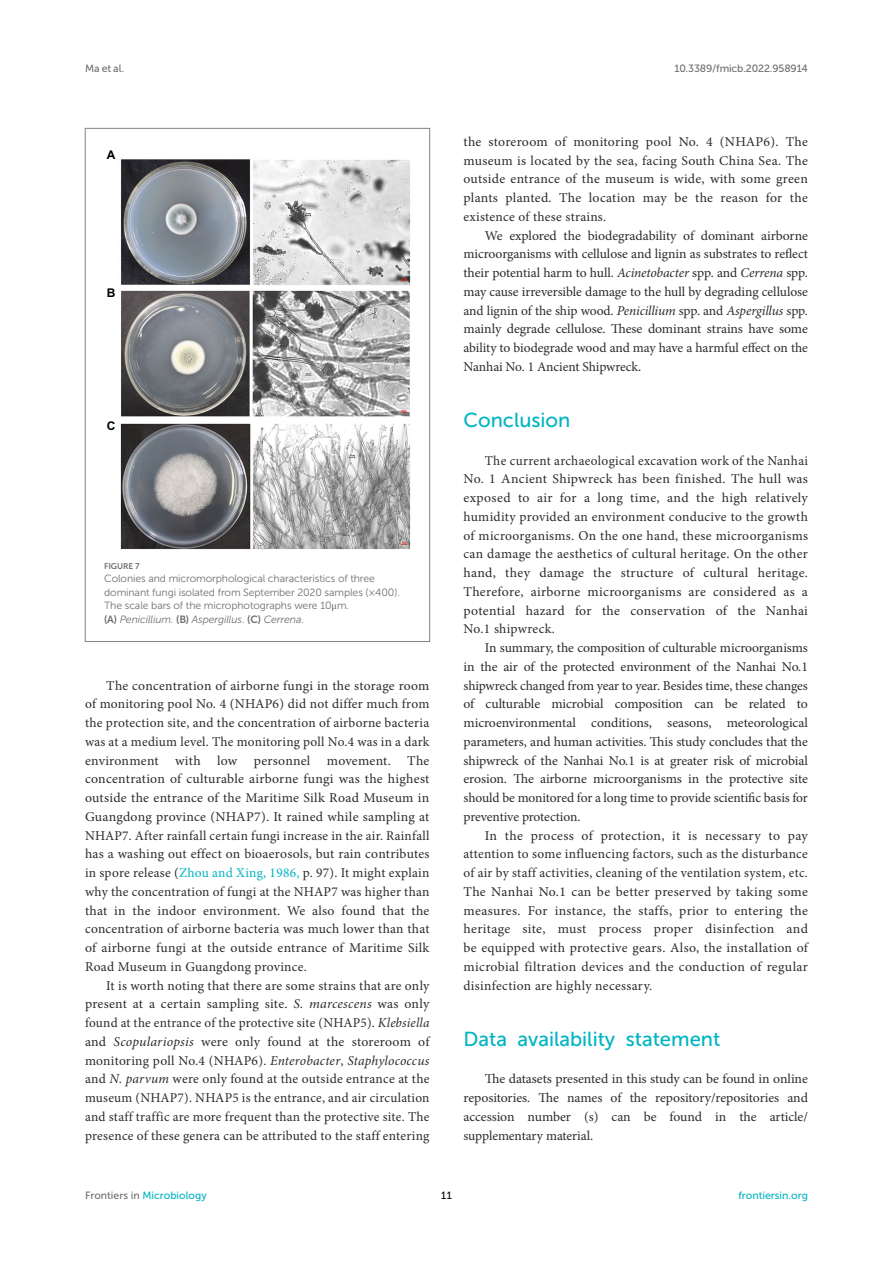
<style>
.page{position:relative;width:893px;height:1263px;background:#fff}
.page>*{position:absolute;margin:0;border:0;box-sizing:border-box;transform-origin:0 0}
.HEAD_1{font:20.25px "Museo Sans 500";color:#00b4c4}
.TEXT{font:13.5px/18.8px "Minion Pro";letter-spacing:.015em;color:#2b2b2a;text-align:justify}
.TEXT_FLUSH{font:13.5px/18.8px "Minion Pro";letter-spacing:.005em;color:#2b2b2a;text-align:justify}
.t1{font:700 12px "Arial";color:#000}
.FIG_LEG{font:10.5px/13.5px "Museo Sans 300";letter-spacing:-.01em;color:#706f70}
.t2{font:10.5px "Museo Sans 500";color:#00b4c4}
.t3{font:10.5px "Museo Sans 500";letter-spacing:-.015em;color:#706f70}
.t4{font:10.5px "Museo Sans 500";color:#000}
.FIG_HD{font:8.25px "Museo Sans 700";letter-spacing:-.01em;color:#706f70}
.s1{font-family:"STIX General"}
.s2{font-family:"Museo Sans 700"}
.s3{font-style:italic}
.s4{color:#00b4c4}
.s5{color:#706f70}
</style>
<div class="page">
<img style="left:120px;top:159px;width:290px;height:391px">
<p class="t3" style="left:85px;top:63px;width:40px">Ma et al.</p>
<p class="t3" style="left:674px;top:63px;width:135px">10.3389/fmicb.2022.958914</p>
<p class="t1" style="left:107px;top:146px;width:10px">A</p>
<p class="t1" style="left:107px;top:284px;width:10px">B</p>
<p class="t1" style="left:107px;top:417px;width:10px">C</p>
<p class="FIG_HD" style="left:104px;top:561px;width:37px">FIGURE 7</p>
<p class="FIG_LEG" style="left:104px;top:572px;width:297px">Colonies and micromorphological characteristics of three dominant fungi isolated from September 2020 samples (×400).<br>The scale bars of the microphotographs were 10 <span class="s1">μ</span>m.<br><span class="s2">(A)</span> <span class="s3">Penicillium.</span> <span class="s2">(B)</span> <span class="s3">Aspergillus</span>. <span class="s2">(C)</span> <span class="s3">Cerrena</span>.</p>
<p class="TEXT" style="left:85px;top:676px;width:346px;text-indent:21px">The concentration of airborne fungi in the storage room of monitoring pool No. 4 (NHAP6) did not differ much from the protection site, and the concentration of airborne bacteria was at a medium level. The monitoring poll No.4 was in a dark environment with low personnel movement. The concentration of culturable airborne fungi was the highest outside the entrance of the Maritime Silk Road Museum in Guangdong province (NHAP7). It rained while sampling at NHAP7. After rainfall certain fungi increase in the air. Rainfall has a washing out effect on bioaerosols, but rain contributes in spore release (<span class="s4">Zhou and Xing, 1986,</span> p. 97). It might explain why the concentration of fungi at the NHAP7 was higher than that in the indoor environment. We also found that the concentration of airborne bacteria was much lower than that of airborne fungi at the outside entrance of Maritime Silk Road Museum in Guangdong province.</p>
<p class="TEXT" style="left:85px;top:976px;width:346px;text-indent:21px">It is worth noting that there are some strains that are only present at a certain sampling site. <span class="s3">S. marcescens</span> was only found at the entrance of the protective site (NHAP5). <span class="s3">Klebsiella </span>and <span class="s3">Scopulariopsis</span> were only found at the storeroom of monitoring poll No.4 (NHAP6). <span class="s3">Enterobacter</span>, <span class="s3">Staphylococcus </span>and <span class="s3">N. parvum</span> were only found at the outside entrance at the museum (NHAP7). NHAP5 is the entrance, and air circulation and staff traffic are more frequent than the protective site. The presence of these genera can be attributed to the staff entering</p>
<p class="TEXT" style="left:463px;top:132px;width:346px">the storeroom of monitoring pool No. 4 (NHAP6). The museum is located by the sea, facing South China Sea. The outside entrance of the museum is wide, with some green plants planted. The location may be the reason for the existence of these strains.</p>
<p class="TEXT" style="left:463px;top:226px;width:346px;text-indent:21px">We explored the biodegradability of dominant airborne microorganisms with cellulose and lignin as substrates to reflect their potential harm to hull. <span class="s3">Acinetobacter</span> spp. and <span class="s3">Cerrena</span> spp. may cause irreversible damage to the hull by degrading cellulose and lignin of the ship wood. <span class="s3">Penicillium</span> spp. and <span class="s3">Aspergillus</span> spp. mainly degrade cellulose. These dominant strains have some ability to biodegrade wood and may have a harmful effect on the Nanhai No. 1 Ancient Shipwreck.</p>
<p class="HEAD_1" style="left:463px;top:409px;width:108px">Conclusion</p>
<p class="TEXT_FLUSH" style="left:463px;top:451px;width:346px;text-indent:21px">The current archaeological excavation work of the Nanhai No. 1 Ancient Shipwreck has been finished. The hull was exposed to air for a long time, and the high relatively humidity provided an environment conducive to the growth of microorganisms. On the one hand, these microorganisms can damage the aesthetics of cultural heritage. On the other hand, they damage the structure of cultural heritage.<br>Therefore, airborne microorganisms are considered as a potential hazard for the conservation of the Nanhai No.1 shipwreck.</p>
<p class="TEXT" style="left:463px;top:638px;width:346px;text-indent:21px">In summary, the composition of culturable microorganisms in the air of the protected environment of the Nanhai No.1 shipwreck changed from year to year. Besides time, these changes of culturable microbial composition can be related to microenvironmental conditions, seasons, meteorological parameters, and human activities. This study concludes that the shipwreck of the Nanhai No.1 is at greater risk of microbial erosion. The airborne microorganisms in the protective site should be monitored for a long time to provide scientific basis for preventive protection.</p>
<p class="TEXT" style="left:463px;top:826px;width:346px;text-indent:21px">In the process of protection, it is necessary to pay attention to some influencing factors, such as the disturbance of air by staff activities, cleaning of the ventilation system, etc.<br>The Nanhai No.1 can be better preserved by taking some measures. For instance, the staffs, prior to entering the heritage site, must process proper disinfection and be equipped with protective gears. Also, the installation of microbial filtration devices and the conduction of regular disinfection are highly necessary.</p>
<p class="HEAD_1" style="left:463px;top:1028px;width:258px">Data availability statement</p>
<p class="TEXT_FLUSH" style="left:463px;top:1070px;width:346px;text-indent:21px">The datasets presented in this study can be found in online repositories. The names of the repository/repositories and accession number (s) can be found in the article/ supplementary material.</p>
<p class="t2" style="left:85px;top:1190px;width:123px"><span class="s5">Frontiers in</span> Microbiology</p>
<p class="t4" style="left:441px;top:1190px;width:12px">11</p>
<p class="t2" style="left:738px;top:1190px;width:71px">frontiersin.org</p>
</div>
